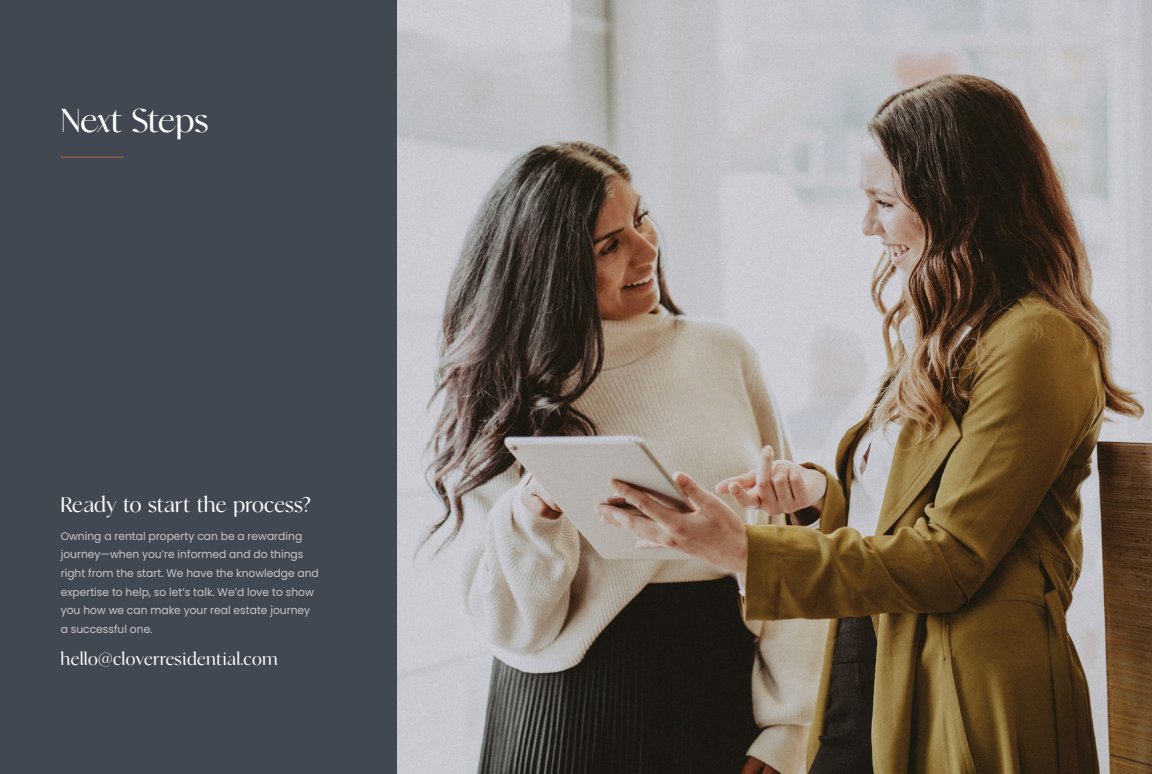
<style>
.page{position:relative;width:1152px;height:774px;background:#424852}
.page>*{position:absolute;margin:0;border:0;box-sizing:border-box;transform-origin:0 0}
.t1{font:36px "Analogue";letter-spacing:-.015em;color:#fff}
.t2{font:23px "Analogue";color:#fff}
.t3{font:19px "Analogue";letter-spacing:.015em;color:#fff}
.t4{font:11px/18.7px "Poppins";color:#c8c7ca}
</style>
<div class="page">
<img style="left:397px;top:0;width:755px;height:774px">
<hr style="left:61px;top:157px;width:63px;height:1px;background:#bb664a">
<h1 class="t1" style="left:61px;top:100px;width:149px">Next Steps</h1>
<h2 class="t2" style="left:61px;top:491px;width:252px">Ready to start the process?</h2>
<p class="t4" style="left:61px;top:526px;width:260px">Owning a rental property can be a rewarding journey—when you’re informed and do things right from the start. We have the knowledge and expertise to help, so let’s talk. We’d love to show you how we can make your real estate journey a successful one.</p>
<h3 class="t3" style="left:61px;top:648px;width:219px">hello@cloverresidential.com</h3>
</div>
